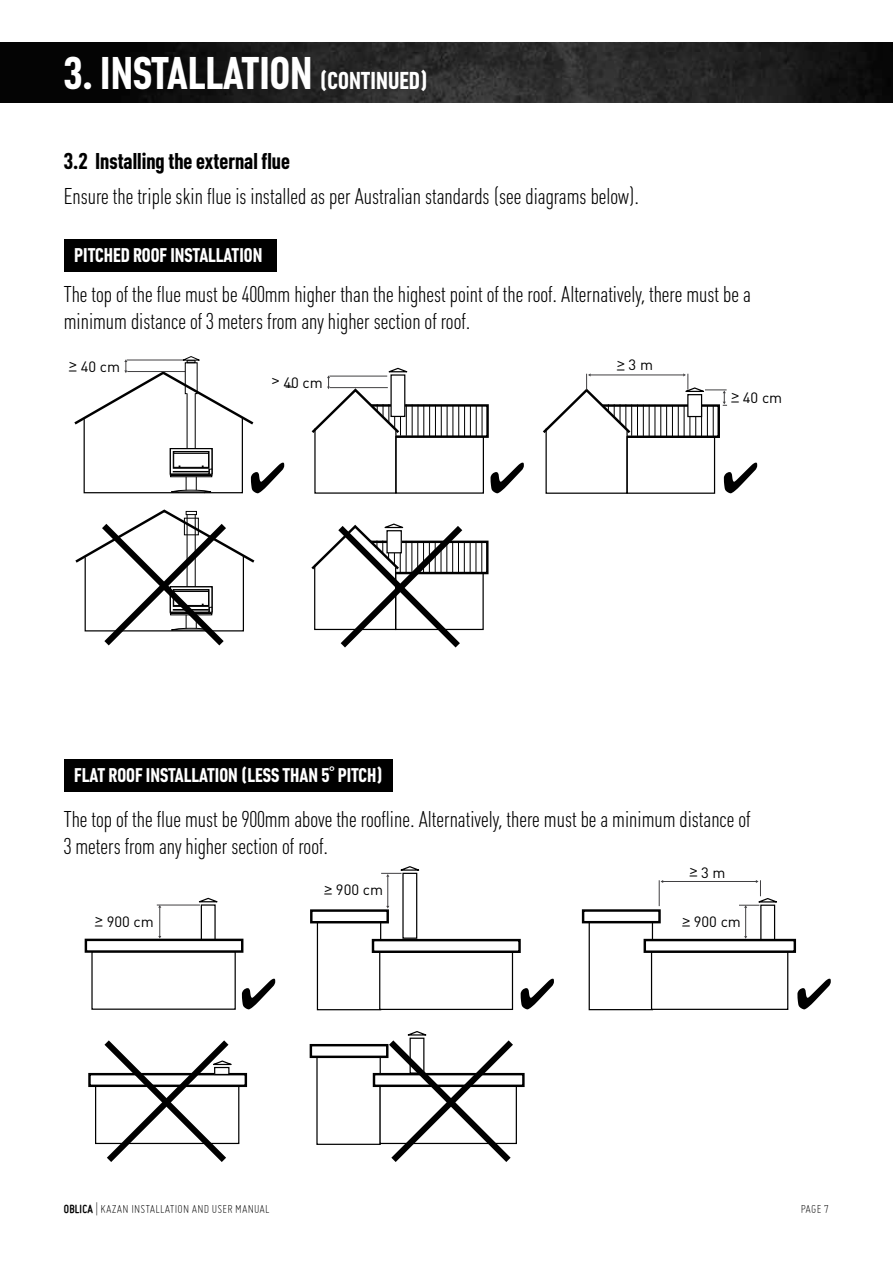
<style>
.page{position:relative;width:893px;height:1263px;background:#fff}
.page>*{position:absolute;margin:0;border:0;box-sizing:border-box;transform-origin:0 0}
.t1{font:700 45px "Plumb Condensed";color:#fff}
.t2{font:300 22.5px/27px "Plumb Condensed";color:#000}
.t3{font:700 22.5px "Plumb Condensed";color:#000}
.t4{font:700 19.5px "Plumb Condensed";color:#fff}
.t5{font:14.85px "Plumb";color:#000}
.t6{font:300 12.75px "Miso";letter-spacing:.015em;color:#000}
.s1{font-size:24px}
.s2{font-family:"Helvetica Neue LT Pro"}
.s3{font-weight:700}
</style>
<div class="page">
<img style="left:0;top:43px;width:893px;height:59px">
<svg style="left:311px;top:523px;width:178px;height:125px"></svg>
<svg style="left:311px;top:367px;width:213px;height:127px"></svg>
<svg style="left:543px;top:373px;width:214px;height:121px"></svg>
<svg style="left:74px;top:356px;width:210px;height:138px"></svg>
<svg style="left:75px;top:509px;width:180px;height:137px"></svg>
<div style="left:201px;top:904px;width:15px;height:36px;border:1px solid #000"></div>
<svg style="left:198px;top:897px;width:20px;height:6px"></svg>
<div style="left:95px;top:1085px;width:144px;height:59px;border:1px solid #000"></div>
<div style="left:88px;top:1073px;width:159px;height:14px;border:2px solid #000"></div>
<div style="left:91px;top:951px;width:145px;height:59px;border:1px solid #000"></div>
<div style="left:85px;top:939px;width:158px;height:14px;border:2px solid #000"></div>
<div style="left:589px;top:921px;width:64px;height:89px;border:1px solid #000"></div>
<div style="left:582px;top:909px;width:79px;height:14px;border:2px solid #000"></div>
<div style="left:316px;top:1056px;width:65px;height:89px;border:1px solid #000"></div>
<div style="left:310px;top:1044px;width:78px;height:14px;border:2px solid #000"></div>
<svg style="left:98px;top:1040px;width:140px;height:122px"></svg>
<div style="left:374px;top:1074px;width:149px;height:12px;background:#fff"></div>
<div style="left:373px;top:1073px;width:152px;height:14px;border:2px solid #000"></div>
<hr style="left:663px;top:881px;width:93px;height:1px;background:#414042">
<svg style="left:659px;top:880px;width:4px;height:26px"></svg>
<svg style="left:158px;top:906px;width:3px;height:32px"></svg>
<hr style="left:157px;top:905px;width:43px;height:1px;background:#414042">
<div style="left:651px;top:951px;width:137px;height:59px;border:1px solid #000"></div>
<div style="left:645px;top:940px;width:150px;height:12px;background:#fff"></div>
<div style="left:644px;top:939px;width:152px;height:14px;border:2px solid #000"></div>
<svg style="left:739px;top:880px;width:44px;height:59px"></svg>
<div style="left:317px;top:922px;width:64px;height:88px;border:1px solid #000"></div>
<div style="left:310px;top:909px;width:79px;height:14px;border:2px solid #000"></div>
<div style="left:402px;top:873px;width:15px;height:66px;border:1px solid #000"></div>
<div style="left:379px;top:951px;width:134px;height:59px;border:1px solid #000"></div>
<div style="left:373px;top:940px;width:146px;height:12px;background:#fff"></div>
<div style="left:372px;top:939px;width:149px;height:14px;border:2px solid #000"></div>
<hr style="left:387px;top:876px;width:1px;height:30px;background:#414042">
<svg style="left:381px;top:866px;width:39px;height:11px"></svg>
<svg style="left:382px;top:1031px;width:137px;height:131px"></svg>
<svg style="left:242px;top:979px;width:33px;height:30px"></svg>
<svg style="left:521px;top:979px;width:33px;height:30px"></svg>
<svg style="left:797px;top:979px;width:34px;height:30px"></svg>
<div style="left:64px;top:239px;width:212px;height:33px;background:#000"></div>
<div style="left:64px;top:759px;width:329px;height:32px;background:#000"></div>
<h1 class="t1" style="left:64px;top:48px;width:365px">3. INSTALLATION <span class="s1">(CONTINUED)</span></h1>
<p class="t3" style="left:64px;top:148px;width:228px">3.2 Installing the external flue</p>
<p class="t2" style="left:64px;top:184px;width:577px">Ensure the triple skin flue is installed as per Australian standards (see diagrams below).</p>
<p class="t4" style="left:74px;top:244px;width:190px">PITCHED ROOF INSTALLATION</p>
<p class="t2" style="left:64px;top:282px;width:688px">The top of the flue must be 400mm higher than the highest point of the roof. Alternatively, there must be a minimum distance of 3 meters from any higher section of roof.</p>
<p class="t5" style="left:69px;top:358px;width:52px">–&gt; 40 cm</p>
<p class="t5" style="left:272px;top:374px;width:52px">&gt; 40 cm</p>
<p class="t5" style="left:286px;top:377px;width:9px">–</p>
<p class="t5" style="left:731px;top:389px;width:52px">–&gt; 40 cm</p>
<p class="t5" style="left:617px;top:357px;width:37px">&gt; – 3 m</p>
<p class="t4" style="left:74px;top:764px;width:310px">FLAT ROOF INSTALLATION (LESS THAN 5<span class="s2">˚</span> PITCH)</p>
<p class="t2" style="left:64px;top:806px;width:688px">The top of the flue must be 900mm above the roofline. Alternatively, there must be a minimum distance of<br>3 meters from any higher section of roof.</p>
<p class="t5" style="left:95px;top:913px;width:60px">–&gt; 900 cm</p>
<p class="t5" style="left:324px;top:881px;width:60px">–&gt; 900 cm</p>
<p class="t5" style="left:690px;top:864px;width:37px">&gt; – 3 m</p>
<p class="t5" style="left:682px;top:913px;width:60px">&gt; – 900 cm</p>
<p class="t6" style="left:64px;top:1202px;width:207px"><span class="s3">OBLICA</span> | KAZAN INSTALLATION AND USER MANUAL</p>
<p class="t6" style="left:801px;top:1201px;width:30px">PAGE 7</p>
</div>
